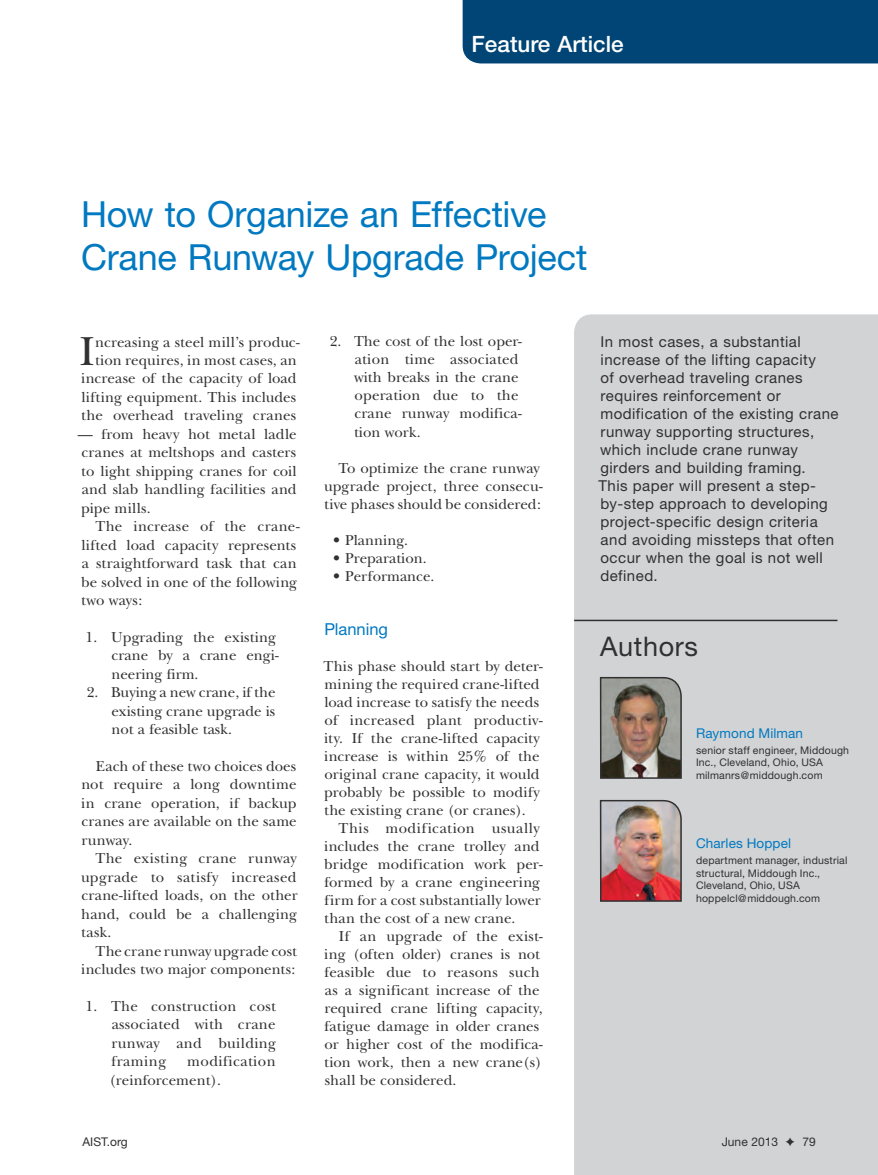
<style>
.page{position:relative;width:878px;height:1175px;background:#fff}
.page>*{position:absolute;margin:0;border:0;box-sizing:border-box;transform-origin:0 0}
.t1{font:42.3px "New Baskerville";color:#323031}
.t2{font:36px/43.2px "Helvetica Neue";letter-spacing:-.01em;color:#0079c1}
.t3{font:27px "Helvetica Neue";letter-spacing:.025em;color:#323031}
.t4{font:500 22.5px "Helvetica Neue";color:#fff}
.t5{font:16.5px "Helvetica Neue";color:#0079c1}
.t6{font:15px/18.5px "New Baskerville";letter-spacing:.005em;color:#323031}
.t7{font:15px/18px "Helvetica Neue";letter-spacing:.03em;color:#323031}
.t8{font:15px "New Baskerville";letter-spacing:.025em;color:#323031}
.t9{font:15px "New Baskerville";letter-spacing:.04em;color:#323031}
.t10{font:15px "New Baskerville";letter-spacing:.03em;color:#323031}
.t11{font:13.5px "Helvetica Neue";letter-spacing:.01em;color:#0079c1}
.t12{font:12px "Helvetica Neue";color:#323031}
.t13{font:10.5px/12.6px "Helvetica Neue";letter-spacing:.02em;color:#323031}
</style>
<div class="page">
<div style="left:574px;top:314px;width:304px;height:860px;background:#d1d3d4"></div>
<hr style="left:574px;top:619px;width:263px;height:2px;background:#323031">
<div style="left:462px;top:0;width:416px;height:63px;background:#004575"></div>
<svg style="left:599px;top:676px;width:83px;height:103px;background:#877b71"></svg>
<img style="left:599px;top:799px;width:83px;height:103px">
<p class="t4" style="left:471px;top:31px;width:153px">Feature Article</p>
<p class="t2" style="left:81px;top:192px;width:508px">How to Organize an Effective<br>Crane Runway Upgrade Project</p>
<p class="t6" style="left:81px;top:333px;width:220px;text-align:right">ncreasing a steel mill’s produc&shy;tion requires, in most cases, an increase of the capacity of load lifting equipment. This includes the overhead traveling cranes</p>
<p class="t6" style="left:78px;top:425px;width:220px">— from heavy hot metal ladle</p>
<p class="t6" style="left:81px;top:443px;width:216px">cranes at meltshops and casters</p>
<p class="t6" style="left:81px;top:461px;width:217px">to light shipping cranes for coil</p>
<p class="t6" style="left:82px;top:480px;width:216px">and slab handling facilities and</p>
<p class="t6" style="left:81px;top:498px;width:71px">pipe mills.</p>
<p class="t6" style="left:95px;top:517px;width:206px">The increase of the crane-</p>
<p class="t6" style="left:81px;top:535px;width:216px">lifted load capacity represents</p>
<p class="t6" style="left:82px;top:554px;width:217px">a straightforward task that can</p>
<p class="t6" style="left:81px;top:572px;width:217px">be solved in one of the following</p>
<p class="t6" style="left:81px;top:591px;width:63px">two ways:</p>
<p class="t6" style="left:111px;top:627px;width:169px;text-indent:-26px">1. Upgrading the existing crane by a crane engi&shy;neering firm.</p>
<p class="t6" style="left:111px;top:683px;width:166px;text-align:justify;text-indent:-25px">2. Buying a new crane, if the existing crane upgrade is not a feasible task.</p>
<p class="t6" style="left:96px;top:756px;width:202px">Each of these two choices does</p>
<p class="t6" style="left:81px;top:775px;width:217px">not require a long downtime</p>
<p class="t6" style="left:81px;top:793px;width:217px">in crane operation, if backup</p>
<p class="t6" style="left:81px;top:812px;width:217px">cranes are available on the same</p>
<p class="t6" style="left:81px;top:830px;width:52px">runway.</p>
<p class="t10" style="left:95px;top:849px;width:203px">The existing crane runway</p>
<p class="t8" style="left:81px;top:868px;width:217px">upgrade to satisfy increased</p>
<p class="t6" style="left:81px;top:886px;width:218px">crane-lifted loads, on the other</p>
<p class="t6" style="left:81px;top:904px;width:217px">hand, could be a challenging</p>
<p class="t6" style="left:81px;top:923px;width:32px">task.</p>
<p class="t6" style="left:95px;top:941px;width:203px">The crane runway upgrade cost</p>
<p class="t6" style="left:81px;top:960px;width:216px">includes two major components:</p>
<p class="t6" style="left:111px;top:996px;width:166px;text-align:justify;text-indent:-26px">1. The construction cost associated with crane runway and building framing</p>
<p class="t1" style="left:80px;top:326px;width:17px">I</p>
<p class="t6" style="left:109px;top:1052px;width:168px;text-indent:78px">modification (reinforcement).</p>
<p class="t6" style="left:354px;top:333px;width:169px;line-height:18px;text-indent:-24px">2. The cost of the lost oper&shy;ation time associated with breaks in the crane operation due to the crane runway modifica&shy;tion work.</p>
<p class="t6" style="left:324px;top:459px;width:220px;line-height:18px;text-indent:14px">To optimize the crane runway upgrade project, three consecu&shy;tive phases should be considered:</p>
<p class="t6" style="left:333px;top:530px;width:76px">• Planning.</p>
<p class="t6" style="left:333px;top:548px;width:95px">• Preparation.</p>
<p class="t6" style="left:333px;top:566px;width:103px">• Performance.</p>
<p class="t5" style="left:324px;top:619px;width:65px">Planning</p>
<p class="t6" style="left:323px;top:657px;width:221px">This phase should start by deter-</p>
<p class="t6" style="left:324px;top:675px;width:217px">mining the required crane-lifted</p>
<p class="t6" style="left:324px;top:693px;width:216px">load increase to satisfy the needs</p>
<p class="t6" style="left:324px;top:711px;width:220px">of increased plant productiv-</p>
<p class="t6" style="left:324px;top:729px;width:217px">ity. If the crane-lifted capacity</p>
<p class="t6" style="left:324px;top:747px;width:217px">increase is within 25% of the</p>
<p class="t6" style="left:324px;top:765px;width:217px">original crane capacity, it would</p>
<p class="t6" style="left:324px;top:783px;width:217px">probably be possible to modify</p>
<p class="t6" style="left:324px;top:801px;width:203px">the existing crane (or cranes).</p>
<p class="t9" style="left:338px;top:819px;width:203px">This modification usually</p>
<p class="t6" style="left:324px;top:837px;width:217px">includes the crane trolley and</p>
<p class="t6" style="left:324px;top:855px;width:220px">bridge modification work per-</p>
<p class="t6" style="left:324px;top:873px;width:217px">formed by a crane engineering</p>
<p class="t6" style="left:324px;top:891px;width:218px">firm for a cost substantially lower</p>
<p class="t6" style="left:324px;top:909px;width:193px">than the cost of a new crane.</p>
<p class="t6" style="left:339px;top:927px;width:205px">If an upgrade of the exist-</p>
<p class="t6" style="left:324px;top:945px;width:217px">ing (often older) cranes is not</p>
<p class="t6" style="left:324px;top:963px;width:217px">feasible due to reasons such</p>
<p class="t6" style="left:325px;top:981px;width:216px">as a significant increase of the</p>
<p class="t6" style="left:324px;top:999px;width:220px">required crane lifting capacity,</p>
<p class="t6" style="left:324px;top:1017px;width:216px">fatigue damage in older cranes</p>
<p class="t6" style="left:324px;top:1035px;width:220px">or higher cost of the modifica-</p>
<p class="t6" style="left:324px;top:1053px;width:219px">tion work, then a new crane(s)</p>
<p class="t6" style="left:325px;top:1071px;width:133px">shall be considered.</p>
<p class="t7" style="left:598px;top:332px;width:241px">In most cases, a substantial increase of the lifting capacity<br>of overhead traveling cranes requires reinforcement or modification of the existing crane runway supporting structures, which include crane runway girders and building framing.<br>This paper will present a step&shy;by-step approach to developing project-specific design criteria and avoiding missteps that often occur when the goal is not well defined.</p>
<h3 class="t3" style="left:600px;top:630px;width:100px">Authors</h3>
<p class="t11" style="left:696px;top:724px;width:109px">Raymond Milman</p>
<p class="t13" style="left:696px;top:743px;width:154px">senior staff engineer, Middough<br>Inc., Cleveland, Ohio, USA milmanrs@middough.com</p>
<p class="t11" style="left:696px;top:835px;width:97px">Charles Hoppel</p>
<p class="t13" style="left:696px;top:853px;width:153px">department manager, industrial structural, Middough Inc.,<br>Cleveland, Ohio, USA hoppelcl@middough.com</p>
<p class="t12" style="left:82px;top:1134px;width:46px">AIST.org</p>
<p class="t12" style="left:721px;top:1134px;width:95px">June 2013 ✦ 79</p>
</div>
